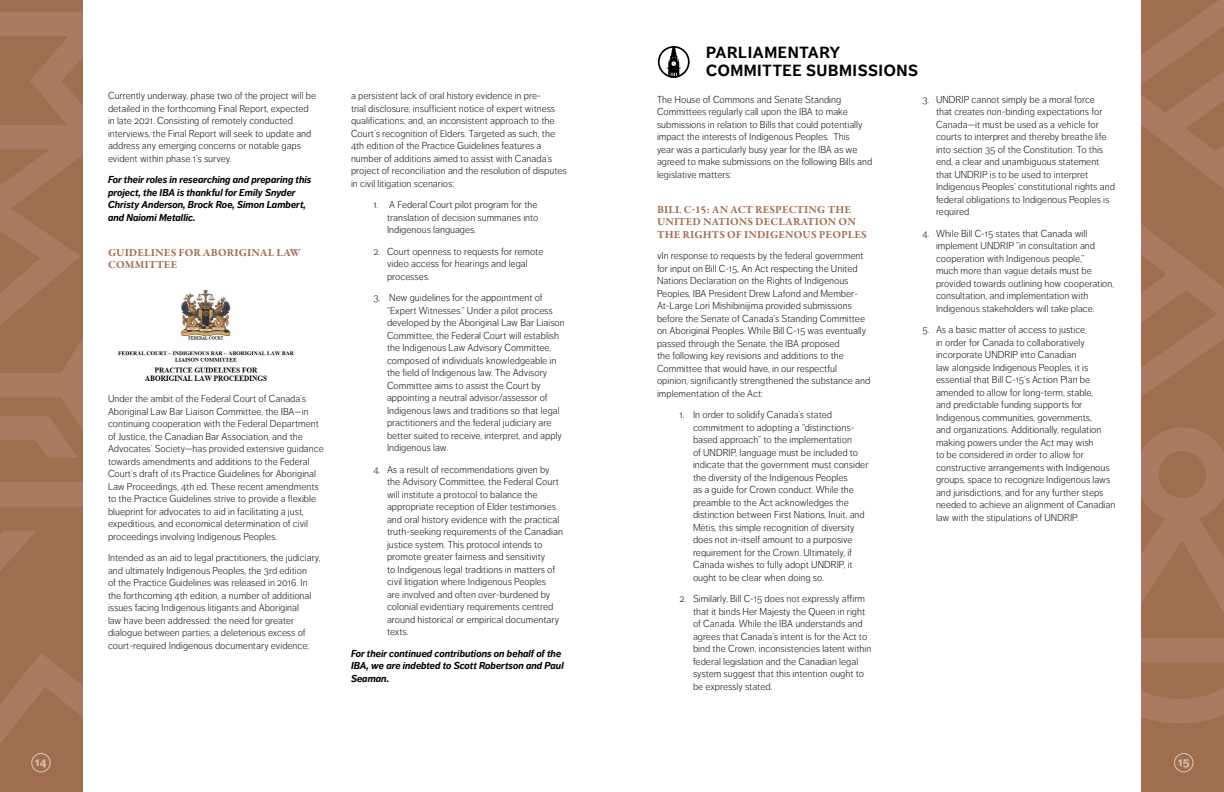
<style>
.page{position:relative;width:1224px;height:792px;background:#fff}
.page>*{position:absolute;margin:0;border:0;box-sizing:border-box;transform-origin:0 0}
.t1{font:700 16px/18px "Dagny Pro";letter-spacing:.035em;color:#000}
.t2{font:700 12px "Dagny Pro";color:#fff}
.t3{font:700 11px/12.5px "Garamond Premr Pro";letter-spacing:.01em;color:#a16d4f}
.t4{font:300 10px/12.5px "Dagny Pro";color:#000}
.t5{font:italic 700 10px/12.5px "Dagny Pro";color:#000}
</style>
<div class="page">
<div style="left:0;top:0;width:82px;height:792px;background:#a16d4f"></div>
<div style="left:1142px;top:0;width:82px;height:792px;background:#a16d4f"></div>
<svg style="left:0;top:12px;width:82px;height:416px"></svg>
<svg style="left:0;top:416px;width:79px;height:42px"></svg>
<svg style="left:0;top:531px;width:82px;height:229px"></svg>
<div style="left:0;top:482px;width:82px;height:24px;background:#aa7b60"></div>
<svg style="left:1142px;top:638px;width:82px;height:85px"></svg>
<svg style="left:1142px;top:485px;width:82px;height:128px"></svg>
<svg style="left:1142px;top:0;width:82px;height:485px"></svg>
<div style="left:31px;top:753px;width:20px;height:19px;border:1px solid #fff;border-radius:50%"></div>
<div style="left:1174px;top:753px;width:20px;height:19px;border:1px solid #fff;border-radius:50%"></div>
<img style="left:118px;top:289px;width:176px;height:92px">
<svg style="left:658px;top:46px;width:32px;height:32px"></svg>
<p class="t4" style="left:108px;top:90px;width:210px">Currently underway, phase two of the project will be detailed in the forthcoming Final Report, expected in late 2021. Consisting of remotely conducted interviews, the Final Report will seek to update and address any emerging concerns or notable gaps evident within phase 1’s survey.</p>
<p class="t5" style="left:108px;top:174px;width:205px">For their roles in researching and preparing this project, the IBA is thankful for Emily Snyder Christy Anderson, Brock Roe, Simon Lambert, and Naiomi Metallic.</p>
<p class="t3" style="left:108px;top:246px;width:194px">GUIDELINES FOR ABORIGINAL LAW<br>COMMITTEE</p>
<p class="t4" style="left:108px;top:393px;width:217px">Under the ambit of the Federal Court of Canada’s Aboriginal Law Bar Liaison Committee, the IBA—in continuing cooperation with the Federal Department of Justice, the Canadian Bar Association, and the Advocates’ Society—has provided extensive guidance towards amendments and additions to the Federal Court’s draft of its Practice Guidelines for Aboriginal Law Proceedings, 4th ed. These recent amendments to the Practice Guidelines strive to provide a flexible blueprint for advocates to aid in facilitating a just, expeditious, and economical determination of civil proceedings involving Indigenous Peoples.</p>
<p class="t4" style="left:108px;top:552px;width:214px">Intended as an aid to legal practitioners, the judiciary, and ultimately Indigenous Peoples, the 3rd edition<br>of the Practice Guidelines was released in 2016. In the forthcoming 4th edition, a number of additional issues facing Indigenous litigants and Aboriginal<br>law have been addressed: the need for greater dialogue between parties; a deleterious excess of court-required Indigenous documentary evidence;</p>
<p class="t4" style="left:351px;top:90px;width:217px">a persistent lack of oral history evidence in pre-<br>trial disclosure; insufficient notice of expert witness qualifications; and, an inconsistent approach to the Court’s recognition of Elders. Targeted as such, the 4th edition of the Practice Guidelines features a number of additions aimed to assist with Canada’s project of reconciliation and the resolution of disputes in civil litigation scenarios:</p>
<p class="t4" style="left:387px;top:199px;width:153px;text-align:justify;text-indent:-14px">1. A Federal Court pilot program for the translation of decision summaries into Indigenous languages.</p>
<p class="t4" style="left:387px;top:245px;width:158px;text-indent:-14px">2. Court openness to requests for remote video access for hearings and legal processes.</p>
<p class="t4" style="left:387px;top:292px;width:179px;text-indent:-14px">3. New guidelines for the appointment of “Expert Witnesses.” Under a pilot process developed by the Aboriginal Law Bar Liaison Committee, the Federal Court will establish the Indigenous Law Advisory Committee, composed of individuals knowledgeable in the field of Indigenous law. The Advisory Committee aims to assist the Court by appointing a neutral advisor/assessor of Indigenous laws and traditions so that legal practitioners and the federal judiciary are better suited to receive, interpret, and apply Indigenous law.</p>
<p class="t4" style="left:387px;top:463px;width:177px;text-indent:-14px">4. As a result of recommendations given by the Advisory Committee, the Federal Court will institute a protocol to balance the appropriate reception of Elder testimonies and oral history evidence with the practical truth-seeking requirements of the Canadian justice system. This protocol intends to promote greater fairness and sensitivity<br>to Indigenous legal traditions in matters of civil litigation where Indigenous Peoples<br>are involved and often over-burdened by colonial evidentiary requirements centred around historical or empirical documentary texts.</p>
<p class="t5" style="left:351px;top:647px;width:214px">For their continued contributions on behalf of the<br>IBA, we are indebted to Scott Robertson and Paul<br>Seaman.</p>
<h1 class="t1" style="left:706px;top:44px;width:213px">PARLIAMENTARY<br>COMMITTEE SUBMISSIONS</h1>
<p class="t4" style="left:657px;top:93px;width:217px">The House of Commons and Senate Standing Committees regularly call upon the IBA to make submissions in relation to Bills that could potentially impact the interests of Indigenous Peoples. This<br>year was a particularly busy year for the IBA as we agreed to make submissions on the following Bills and legislative matters:</p>
<p class="t3" style="left:657px;top:203px;width:211px">BILL C-15: AN ACT RESPECTING THE<br>UNITED NATIONS DECLARATION ON<br>THE RIGHTS OF INDIGENOUS PEOPLES</p>
<p class="t4" style="left:657px;top:250px;width:215px">vIn response to requests by the federal government for input on Bill C-15, An Act respecting the United Nations Declaration on the Rights of Indigenous Peoples, IBA President Drew Lafond and Member-At-Large Lori Mishibinijima provided submissions before the Senate of Canada’s Standing Committee on Aboriginal Peoples. While Bill C-15 was eventually passed through the Senate, the IBA proposed<br>the following key revisions and additions to the Committee that would have, in our respectful opinion, significantly strengthened the substance and implementation of the Act:</p>
<p class="t4" style="left:693px;top:409px;width:177px;text-indent:-14px">1. In order to solidify Canada’s stated commitment to adopting a “distinctions&shy;based approach” to the implementation<br>of UNDRIP, language must be included to indicate that the government must consider the diversity of the Indigenous Peoples<br>as a guide for Crown conduct. While the preamble to the Act acknowledges the distinction between First Nations, Inuit, and Métis, this simple recognition of diversity does not in-itself amount to a purposive requirement for the Crown. Ultimately, if Canada wishes to fully adopt UNDRIP, it ought to be clear when doing so.</p>
<p class="t4" style="left:693px;top:593px;width:180px;text-indent:-14px">2. Similarly, Bill C-15 does not expressly affirm that it binds Her Majesty the Queen in right of Canada. While the IBA understands and agrees that Canada’s intent is for the Act to bind the Crown, inconsistencies latent within federal legislation and the Canadian legal system suggest that this intention ought to be expressly stated.</p>
<p class="t4" style="left:936px;top:93px;width:180px;text-indent:-14px">3. UNDRIP cannot simply be a moral force<br>that creates non-binding expectations for Canada—it must be used as a vehicle for courts to interpret and thereby breathe life into section 35 of the Constitution. To this end, a clear and unambiguous statement that UNDRIP is to be used to interpret Indigenous Peoples’ constitutional rights and federal obligations to Indigenous Peoples is required</p>
<p class="t4" style="left:936px;top:227px;width:180px;text-indent:-14px">4. While Bill C-15 states that Canada will implement UNDRIP “in consultation and cooperation with Indigenous people,”<br>much more than vague details must be provided towards outlining how cooperation, consultation, and implementation with Indigenous stakeholders will take place.</p>
<p class="t4" style="left:936px;top:324px;width:181px;text-indent:-14px">5. As a basic matter of access to justice,<br>in order for Canada to collaboratively incorporate UNDRIP into Canadian<br>law alongside Indigenous Peoples, it is essential that Bill C-15’s Action Plan be amended to allow for long-term, stable,<br>and predictable funding supports for Indigenous communities, governments,<br>and organizations. Additionally, regulation making powers under the Act may wish<br>to be considered in order to allow for constructive arrangements with Indigenous groups, space to recognize Indigenous laws and jurisdictions, and for any further steps needed to achieve an alignment of Canadian law with the stipulations of UNDRIP.</p>
<p class="t2" style="left:35px;top:755px;width:13px">14</p>
<p class="t2" style="left:1178px;top:755px;width:13px">15</p>
</div>
